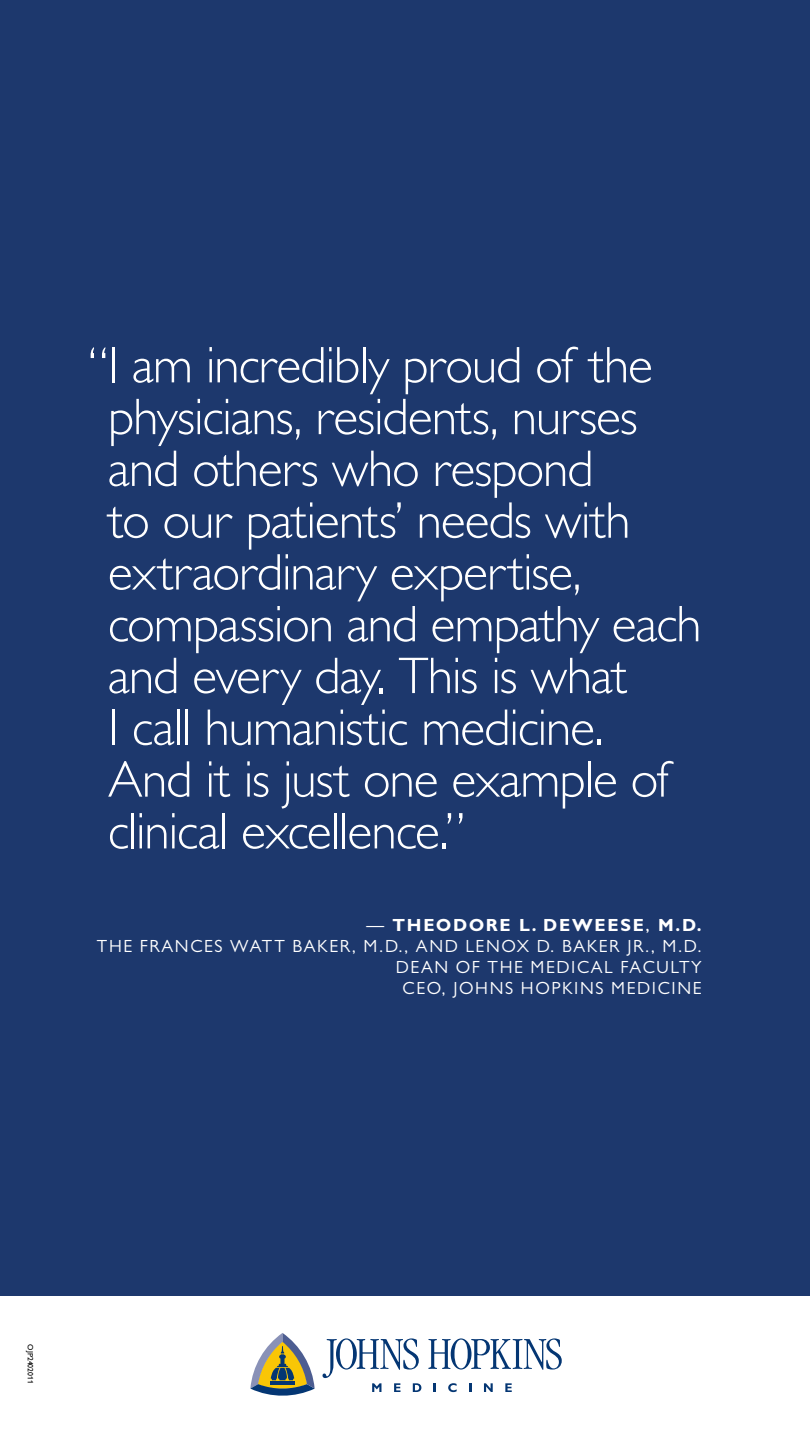
<style>
.page{position:relative;width:810px;height:1440px;background:#fff}
.page>*{position:absolute;margin:0;border:0;box-sizing:border-box;transform-origin:0 0}
.t1{font:300 51.75px/51.8px "Gill Sans MT Std";letter-spacing:-.02em;color:#fff}
.t2{font:17.62px/21.1px "Gill Sans MT Std";letter-spacing:.09em;color:#fff;text-align:right}
.t3{font:500 7.8px "Gill Sans MT Std";color:#000}
.s1{font-weight:500}
.s2{font-weight:700}
</style>
<div class="page">
<div style="left:0;top:0;width:810px;height:1296px;background:#1d386d"></div>
<svg style="left:434px;top:1383px;width:2px;height:9px"></svg>
<svg style="left:448px;top:1383px;width:9px;height:9px"></svg>
<svg style="left:469px;top:1383px;width:2px;height:9px"></svg>
<svg style="left:484px;top:1383px;width:9px;height:9px"></svg>
<svg style="left:505px;top:1383px;width:7px;height:9px"></svg>
<svg style="left:323px;top:1338px;width:98px;height:54px"></svg>
<svg style="left:428px;top:1338px;width:134px;height:32px"></svg>
<svg style="left:250px;top:1333px;width:65px;height:63px"></svg>
<p class="t1" style="left:108px;top:338px;width:595px;text-indent:-20px">“I am incredibly proud of the physicians, residents, nurses and others who respond<br>to our patients’ needs with extraordinary expertise, compassion and empathy each and every day. This is what<br>I call humanistic medicine.<br>And it is just one example of clinical excellence.”</p>
<p class="t2" style="left:97px;top:914px;width:606px"><span class="s1">—</span> <span class="s2">THEODORE L. DEWEESE</span><span class="s1">,</span> <span class="s2">M.D.<br></span>THE FRANCES WATT BAKER, M.D., AND LENOX D. BAKER JR., M.D.<br>DEAN OF THE MEDICAL FACULTY<br>CEO, JOHNS HOPKINS MEDICINE</p>
<p class="t3" style="left:35px;top:1344px;width:41px;rotate:90deg">OJP2402011</p>
</div>
